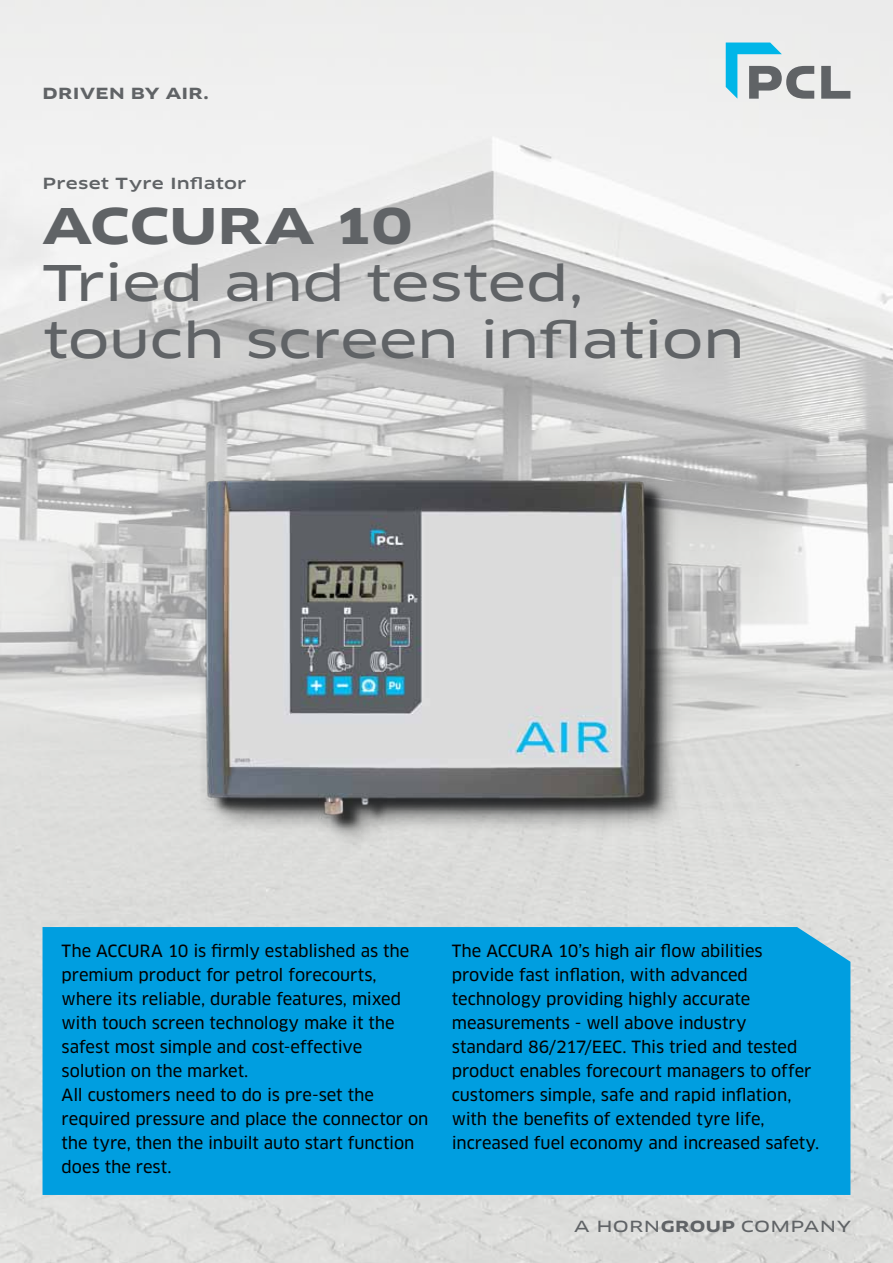
<style>
.page{position:relative;width:893px;height:1263px;background:#fff}
.page>*{position:absolute;margin:0;border:0;box-sizing:border-box;transform-origin:0 0}
.t1{font:48px/57px "Clan OT Extd News";letter-spacing:-.025em;color:#606366}
.t2{font:700 48px "Clan OT Extd";letter-spacing:-.015em;color:#606366}
.t3{font:16.5px/24px "Clan OT News";letter-spacing:-.005em;color:#000}
.t4{font:500 15px "Clan OT Extd";letter-spacing:.01em;color:#606366}
.t5{font:15px "Clan OT Extd News";letter-spacing:.02em;color:#606366}
.t6{font:700 15px "Clan OT Extd";letter-spacing:.025em;color:#606366}
.s1{font-family:"Clan OT Extd";font-weight:700}
</style>
<div class="page">
<img style="left:0;top:0;width:893px;height:1263px">
<svg style="left:726px;top:43px;width:124px;height:56px;background:#a8c3ca"></svg>
<div style="left:43px;top:927px;width:807px;height:268px;background:#009ee0"></div>
<div style="left:206px;top:479px;width:479px;height:372px;background:#dcdcda"></div>
<img style="left:146px;top:430px;width:559px;height:411px">
<p class="t6" style="left:43px;top:84px;width:168px">DRIVEN BY AIR.</p>
<p class="t4" style="left:43px;top:174px;width:206px">Preset Tyre Inflator</p>
<h1 class="t2" style="left:42px;top:198px;width:372px">ACCURA 10</h1>
<h1 class="t1" style="left:42px;top:255px;width:704px">Tried and tested, touch screen inflation</h1>
<p class="t3" style="left:62px;top:939px;width:368px">The ACCURA 10 is firmly established as the premium product for petrol forecourts, where its reliable, durable features, mixed with touch screen technology make it the safest most simple and cost-effective solution on the market.<br>All customers need to do is pre-set the required pressure and place the connector on the tyre, then the inbuilt auto start function does the rest.</p>
<p class="t3" style="left:452px;top:939px;width:369px">The ACCURA 10’s high air flow abilities provide fast inflation, with advanced technology providing highly accurate measurements - well above industry standard 86/217/EEC. This tried and tested product enables forecourt managers to offer customers simple, safe and rapid inflation, with the benefits of extended tyre life, increased fuel economy and increased safety.</p>
<p class="t5" style="left:574px;top:1217px;width:279px">A Horn<span class="s1">GROUP</span> Company</p>
</div>
